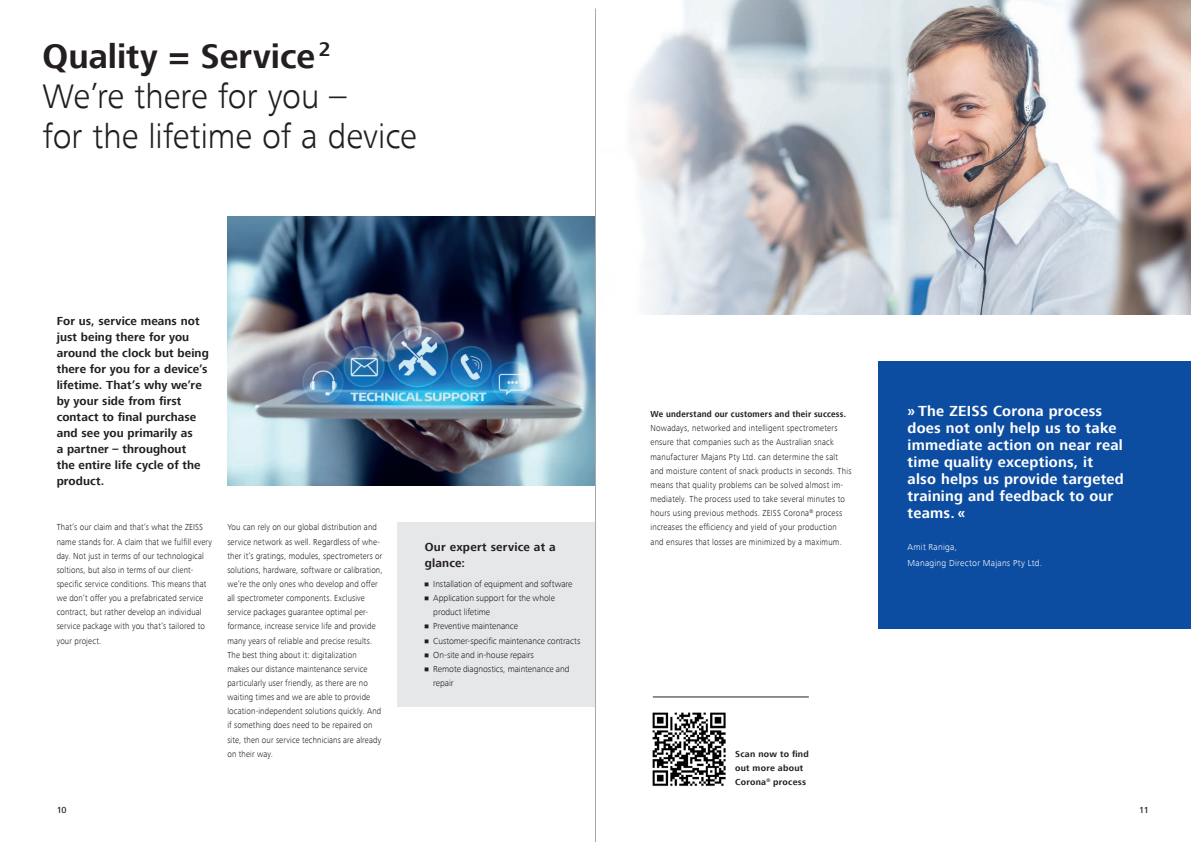
<style>
.page{position:relative;width:1191px;height:842px;background:#fff}
.page>*{position:absolute;margin:0;border:0;box-sizing:border-box;transform-origin:0 0}
.Highlight_Headline_light_35_40{font:300 35px/40px "ZEISS Frutiger Next W1 G";color:#231f20}
.Highlight_Headline_light_35_40-2{font:700 35px "ZEISS Frutiger Next W1 G";color:#231f20}
.Quote_Bold_White{font:700 15px/17px "ZEISS Frutiger Next W1 G";letter-spacing:.015em;color:#fff}
.Intro_bold{font:700 12px/16px "ZEISS Frutiger Next W1 G";letter-spacing:.005em;color:#231f20}
.Copy_Light{font:300 9px/14.1px "ZEISS Frutiger Next W1 G";letter-spacing:.02em;color:#231f20;scale:.92 1}
.Copy_Light-2{font:300 9px/14.1px "ZEISS Frutiger Next W1 G";letter-spacing:-.01em;color:#231f20}
.Copy_Light-3{font:300 9px/14.1px "ZEISS Frutiger Next W1 G";letter-spacing:-.005em;color:#231f20}
.Intro_light_9pt_16pt_WHITE_Kopie{font:300 9px "ZEISS Frutiger Next W1 G";letter-spacing:.025em;color:#fff}
.Copy_Headline_bold{font:700 9px "ZEISS Frutiger Next W1 G";letter-spacing:.03em;color:#231f20;scale:.92 1}
.QR_Code{font:700 9px/14.1px "ZEISS Frutiger Next W1 G";letter-spacing:.03em;color:#231f20}
.Pagina_Medium{font:500 9px "ZEISS Frutiger Next W1 G";color:#231f20}
</style>
<div class="page">
<img style="left:595px;top:0;width:596px;height:315px">
<img style="left:227px;top:216px;width:368px;height:269px">
<div style="left:878px;top:361px;width:313px;height:267px;background:#0d4da1"></div>
<img style="left:652px;top:712px;width:74px;height:74px">
<hr style="left:653px;top:696px;width:156px;height:1px;background:#231f20">
<div style="left:397px;top:522px;width:198px;height:185px;background:#e6e7e9"></div>
<hr style="left:595px;top:9px;width:1px;height:833px;background:#a8a9ad">
<p class="Highlight_Headline_light_35_40-2" style="left:43px;top:36px;width:290px">Quality = Service <sup>2</sup></p>
<p class="Highlight_Headline_light_35_40" style="left:43px;top:76px;width:376px">We’re there for you –<br>for the lifetime of a device</p>
<p class="Intro_bold" style="left:57px;top:313px;width:154px">For us, service means not just being there for you around the clock but being there for you for a device’s lifetime. That’s why we’re by your side from first contact to final purchase and see you primarily as<br>a partner – throughout<br>the entire life cycle of the product.</p>
<p class="Copy_Light" style="left:57px;top:520px;width:170px">That’s our claim and that’s what the ZEISS name stands for. A claim that we fulfill every day. Not just in terms of our technological soltions, but also in terms of our client&shy;specific service conditions. This means that we don’t offer you a prefabricated service contract, but rather develop an individual service package with you that’s tailored to your project.</p>
<p class="Copy_Light" style="left:227px;top:520px;width:170px">You can rely on our global distribution and service network as well. Regardless of whe&shy;ther it’s gratings, modules, spectrometers or solutions, hardware, software or calibration, we’re the only ones who develop and offer all spectrometer components. Exclusive service packages guarantee optimal per&shy;formance, increase service life and provide many years of reliable and precise results.<br>The best thing about it: digitalization<br>makes our distance maintenance service particularly user friendly, as there are no waiting times and we are able to provide location-independent solutions quickly. And if something does need to be repaired on site, then our service technicians are already on their way.</p>
<p class="Intro_bold" style="left:425px;top:540px;width:132px">Our expert service at a glance:</p>
<p class="Copy_Light-3" style="left:425px;top:577px;width:149px">• Installation of equipment and software</p>
<p class="Copy_Light-3" style="left:433px;top:591px;width:123px;text-indent:-9px">• Application support for the whole product lifetime</p>
<p class="Copy_Light-2" style="left:425px;top:619px;width:95px">• Preventive maintenance</p>
<p class="Copy_Light-2" style="left:425px;top:633px;width:157px">• Customer-specific maintenance contracts</p>
<p class="Copy_Light-2" style="left:425px;top:648px;width:111px">• On-site and in-house repairs</p>
<p class="Copy_Light-2" style="left:433px;top:662px;width:138px;text-indent:-9px">• Remote diagnostics, maintenance and repair</p>
<p class="Copy_Headline_bold" style="left:650px;top:409px;width:214px">We understand our customers and their success.</p>
<p class="Copy_Light" style="left:650px;top:421px;width:220px">Nowadays, networked and intelligent spectrometers ensure that companies such as the Australian snack manufacturer Majans Pty Ltd. can determine the salt and moisture content of snack products in seconds. This means that quality problems can be solved almost im&shy;mediately. The process used to take several minutes to hours using previous methods. ZEISS Corona<sup>®</sup> process increases the efficiency and yield of your production and ensures that losses are minimized by a maximum.</p>
<p class="Quote_Bold_White" style="left:907px;top:403px;width:218px">» The ZEISS Corona process does not only help us to take immediate action on near real time quality exceptions, it also helps us provide targeted training and feedback to our teams. «</p>
<p class="Intro_light_9pt_16pt_WHITE_Kopie" style="left:907px;top:542px;width:51px">Amit Raniga,</p>
<p class="Intro_light_9pt_16pt_WHITE_Kopie" style="left:907px;top:558px;width:136px">Managing Director Majans Pty Ltd.</p>
<p class="QR_Code" style="left:735px;top:747px;width:75px">Scan now to find out more about<br>Corona<sup>®</sup> process</p>
<p class="Pagina_Medium" style="left:57px;top:805px;width:11px">10</p>
<p class="Pagina_Medium" style="left:1139px;top:805px;width:11px">11</p>
</div>
